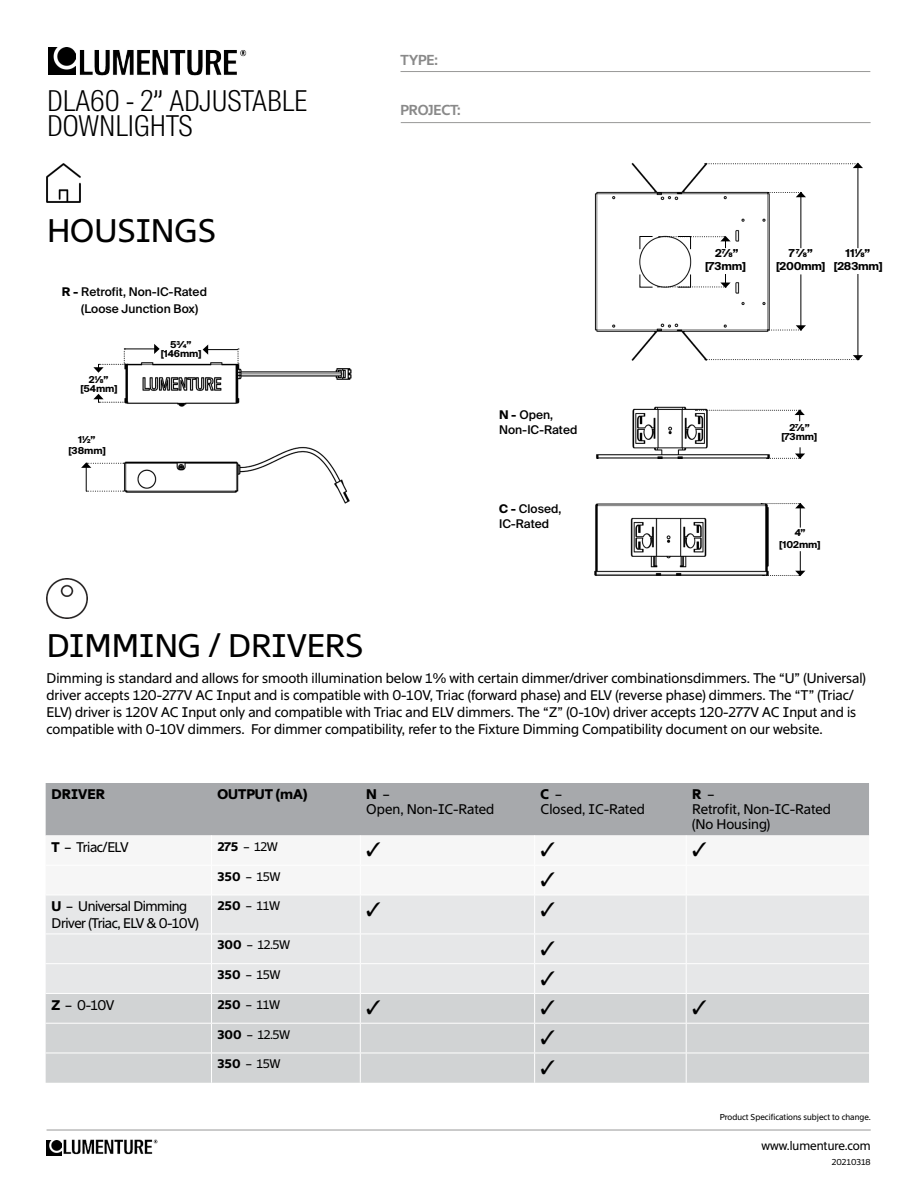
<style>
.page{position:relative;width:918px;height:1188px;background:#fff}
.page>*{position:absolute;margin:0;border:0;box-sizing:border-box;transform-origin:0 0}
.t1{font:31.5px "Suisse Sign";color:#000}
.t2{font:300 28.65px/25.5px "Suisse Intl Cond";color:#000}
.t3{font:600 13.95px "Suisse Sign";letter-spacing:-.01em;color:#898989}
.t4{font:13.5px/15px "Suisse Sign";color:#000}
.t5{font:13.5px/16.5px "Suisse Sign";letter-spacing:-.03em;color:#000}
.t6{font:700 13.5px "Suisse Sign";color:#000}
.t7{font:500 12px/14.4px "Suisse Intl";color:#000}
.t8{font:12px "Suisse Sign";letter-spacing:-.025em;color:#000}
.t9{font:12px "Suisse Sign";color:#000}
.t10{font:700 10.95px/13.4px "Suisse Intl";letter-spacing:-.015em;color:#000;text-align:center}
.t11{font:700 9.6px/8.9px "Suisse Intl";color:#000;text-align:center}
.t12{font:8.25px "Suisse Sign";color:#000}
.s1{font-weight:700}
</style>
<div class="page">
<img style="left:48px;top:47px;width:27px;height:27px">
<img style="left:79px;top:50px;width:168px;height:26px">
<img style="left:47px;top:1140px;width:15px;height:15px">
<img style="left:63px;top:1139px;width:95px;height:16px">
<hr style="left:47px;top:1130px;width:824px;height:1px;background:#989897">
<hr style="left:401px;top:71px;width:469px;height:1px;background:#989897">
<hr style="left:401px;top:122px;width:470px;height:1px;background:#989897">
<img style="left:47px;top:579px;width:40px;height:40px">
<img style="left:46px;top:163px;width:35px;height:40px">
<img style="left:596px;top:406px;width:181px;height:53px">
<img style="left:595px;top:503px;width:174px;height:73px">
<svg style="left:767px;top:447px;width:38px;height:12px"></svg>
<svg style="left:695px;top:410px;width:110px;height:11px"></svg>
<svg style="left:763px;top:551px;width:42px;height:25px"></svg>
<svg style="left:761px;top:503px;width:44px;height:25px"></svg>
<img style="left:594px;top:163px;width:176px;height:197px">
<hr style="left:801px;top:196px;width:1px;height:52px;background:#000">
<hr style="left:801px;top:274px;width:1px;height:52px;background:#000">
<svg style="left:767px;top:325px;width:39px;height:6px"></svg>
<svg style="left:768px;top:192px;width:38px;height:5px"></svg>
<hr style="left:858px;top:167px;width:1px;height:81px;background:#000">
<hr style="left:858px;top:274px;width:1px;height:82px;background:#000">
<svg style="left:705px;top:355px;width:158px;height:6px"></svg>
<svg style="left:705px;top:163px;width:158px;height:5px"></svg>
<svg style="left:639px;top:236px;width:92px;height:52px"></svg>
<img style="left:125px;top:362px;width:227px;height:44px">
<svg style="left:238px;top:349px;width:1px;height:16px"></svg>
<hr style="left:124px;top:349px;width:31px;height:1px;background:#000">
<svg style="left:154px;top:344px;width:6px;height:10px"></svg>
<hr style="left:207px;top:349px;width:31px;height:1px;background:#000">
<svg style="left:203px;top:344px;width:5px;height:11px"></svg>
<svg style="left:93px;top:349px;width:35px;height:24px"></svg>
<svg style="left:93px;top:394px;width:35px;height:9px"></svg>
<img style="left:124px;top:447px;width:226px;height:57px">
<svg style="left:81px;top:462px;width:43px;height:30px"></svg>
<div style="left:46px;top:783px;width:823px;height:52px;background:#a7a9ac"></div>
<svg style="left:46px;top:835px;width:823px;height:1px"></svg>
<div style="left:46px;top:896px;width:823px;height:97px;background:#e6e7e8"></div>
<div style="left:46px;top:994px;width:823px;height:89px;background:#d1d3d4"></div>
<hr style="left:211px;top:835px;width:1px;height:30px;background:#fff">
<hr style="left:360px;top:835px;width:1px;height:30px;background:#fff">
<hr style="left:534px;top:835px;width:1px;height:30px;background:#fff">
<hr style="left:686px;top:835px;width:1px;height:30px;background:#fff">
<hr style="left:211px;top:895px;width:1px;height:39px;background:#fff">
<hr style="left:360px;top:895px;width:1px;height:39px;background:#fff">
<hr style="left:534px;top:895px;width:1px;height:39px;background:#fff">
<hr style="left:686px;top:895px;width:1px;height:39px;background:#fff">
<hr style="left:46px;top:934px;width:165px;height:1px;background:#fff">
<hr style="left:211px;top:934px;width:149px;height:1px;background:#fff">
<hr style="left:360px;top:934px;width:175px;height:1px;background:#fff">
<hr style="left:535px;top:934px;width:151px;height:1px;background:#fff">
<hr style="left:686px;top:934px;width:183px;height:1px;background:#fff">
<hr style="left:46px;top:963px;width:165px;height:1px;background:#fff">
<hr style="left:211px;top:963px;width:149px;height:1px;background:#fff">
<hr style="left:360px;top:963px;width:175px;height:1px;background:#fff">
<hr style="left:535px;top:963px;width:151px;height:1px;background:#fff">
<hr style="left:686px;top:963px;width:183px;height:1px;background:#fff">
<hr style="left:46px;top:1023px;width:165px;height:1px;background:#fff">
<hr style="left:211px;top:1023px;width:149px;height:1px;background:#fff">
<svg style="left:211px;top:935px;width:1px;height:118px"></svg>
<hr style="left:360px;top:1023px;width:175px;height:1px;background:#fff">
<svg style="left:360px;top:935px;width:1px;height:118px"></svg>
<hr style="left:535px;top:1023px;width:151px;height:1px;background:#fff">
<svg style="left:534px;top:935px;width:1px;height:118px"></svg>
<hr style="left:686px;top:1023px;width:183px;height:1px;background:#fff">
<svg style="left:686px;top:935px;width:1px;height:118px"></svg>
<hr style="left:46px;top:1053px;width:165px;height:1px;background:#fff">
<hr style="left:211px;top:1053px;width:149px;height:1px;background:#fff">
<hr style="left:211px;top:1053px;width:1px;height:30px;background:#fff">
<hr style="left:360px;top:1053px;width:175px;height:1px;background:#fff">
<hr style="left:360px;top:1053px;width:1px;height:30px;background:#fff">
<hr style="left:535px;top:1053px;width:151px;height:1px;background:#fff">
<hr style="left:534px;top:1053px;width:1px;height:30px;background:#fff">
<hr style="left:686px;top:1053px;width:183px;height:1px;background:#fff">
<hr style="left:686px;top:1053px;width:1px;height:30px;background:#fff">
<svg style="left:367px;top:902px;width:13px;height:14px"></svg>
<svg style="left:541px;top:902px;width:14px;height:14px"></svg>
<svg style="left:541px;top:941px;width:14px;height:14px"></svg>
<svg style="left:541px;top:971px;width:14px;height:14px"></svg>
<svg style="left:367px;top:1000px;width:13px;height:14px"></svg>
<svg style="left:541px;top:1000px;width:14px;height:14px"></svg>
<svg style="left:693px;top:1000px;width:13px;height:14px"></svg>
<svg style="left:541px;top:1030px;width:14px;height:14px"></svg>
<svg style="left:541px;top:1060px;width:14px;height:14px"></svg>
<h2 class="t2" style="left:47px;top:88px;width:262px">DLA60 - 2” ADJUSTABLE<br>DOWNLIGHTS</h2>
<h1 class="t1" style="left:47px;top:212px;width:171px">HOUSINGS</h1>
<p class="t7" style="left:81px;top:284px;width:127px;line-height:16.5px;text-indent:-19px"><span class="s1">R -</span> Retrofit, Non-IC-Rated (Loose Junction Box)</p>
<p class="t11" style="left:80px;top:375px;width:39px">21/8” [54mm]</p>
<p class="t11" style="left:68px;top:434px;width:39px;line-height:11.4px">11/2” [38mm]</p>
<p class="t11" style="left:161px;top:340px;width:42px">53/4” [146mm]</p>
<p class="t3" style="left:401px;top:51px;width:39px">TYPE:</p>
<p class="t3" style="left:401px;top:102px;width:62px">PROJECT:</p>
<p class="t7" style="left:499px;top:408px;width:80px"><span class="s1">N -</span> Open,<br>Non-IC-Rated</p>
<p class="t7" style="left:499px;top:502px;width:64px"><span class="s1">C -</span> Closed,<br>IC-Rated</p>
<h1 class="t1" style="left:47px;top:627px;width:318px">DIMMING / DRIVERS</h1>
<p class="t10" style="left:705px;top:246px;width:42px">27/8” [73mm]</p>
<p class="t10" style="left:789px;top:247px;width:25px">7 7/8”</p>
<p class="t10" style="left:776px;top:260px;width:51px">[200mm]</p>
<p class="t10" style="left:834px;top:247px;width:50px">111/8” [283mm]</p>
<p class="t11" style="left:781px;top:423px;width:37px;line-height:9.4px">27/8” [73mm]</p>
<p class="t11" style="left:779px;top:527px;width:43px;line-height:11.9px">4” [102mm]</p>
<p class="t4" style="left:47px;top:670px;width:821px;line-height:17px">Dimming is standard and allows for smooth illumination below 1% with certain dimmer/driver combinationsdimmers. The “U” (Universal) driver accepts 120-277V AC Input and is compatible with 0-10V, Triac (forward phase) and ELV (reverse phase) dimmers. The “T” (Triac/ ELV) driver is 120V AC Input only and compatible with Triac and ELV dimmers. The “Z” (0-10v) driver accepts 120-277V AC Input and is compatible with 0-10V dimmers. For dimmer compatibility, refer to the Fixture Dimming Compatibility document on our website.</p>
<p class="t6" style="left:52px;top:787px;width:55px">DRIVER</p>
<p class="t6" style="left:217px;top:787px;width:91px">OUTPUT (mA)</p>
<p class="t4" style="left:366px;top:787px;width:130px"><span class="s1">N</span> –<br>Open, Non-IC-Rated</p>
<p class="t4" style="left:541px;top:787px;width:106px"><span class="s1">C</span> –<br>Closed, IC-Rated</p>
<p class="t4" style="left:692px;top:787px;width:140px"><span class="s1">R</span> –<br>Retrofit, Non-IC-Rated (No Housing)</p>
<p class="t5" style="left:52px;top:839px;width:78px"><span class="s1">T</span> – Triac/ELV</p>
<p class="t8" style="left:217px;top:840px;width:62px"><span class="s1">275</span> – 12W</p>
<p class="t8" style="left:217px;top:869px;width:64px"><span class="s1">350</span> – 15W</p>
<p class="t5" style="left:52px;top:898px;width:149px"><span class="s1">U</span> – Universal Dimming<br>Driver (Triac, ELV &amp; 0-10V)</p>
<p class="t8" style="left:217px;top:899px;width:64px"><span class="s1">250</span> – 11W</p>
<p class="t8" style="left:217px;top:938px;width:74px"><span class="s1">300</span> – 12.5W</p>
<p class="t8" style="left:217px;top:968px;width:64px"><span class="s1">350</span> – 15W</p>
<p class="t4" style="left:52px;top:998px;width:64px"><span class="s1">Z</span> – 0-10V</p>
<p class="t8" style="left:217px;top:998px;width:64px"><span class="s1">250</span> – 11W</p>
<p class="t8" style="left:217px;top:1027px;width:74px"><span class="s1">300</span> – 12.5W</p>
<p class="t8" style="left:217px;top:1057px;width:64px"><span class="s1">350</span> – 15W</p>
<p class="t12" style="left:720px;top:1112px;width:152px">Product Specifications subject to change.</p>
<p class="t9" style="left:761px;top:1139px;width:111px">www.lumenture.com</p>
<p class="t12" style="left:832px;top:1157px;width:40px">20210318</p>
</div>
